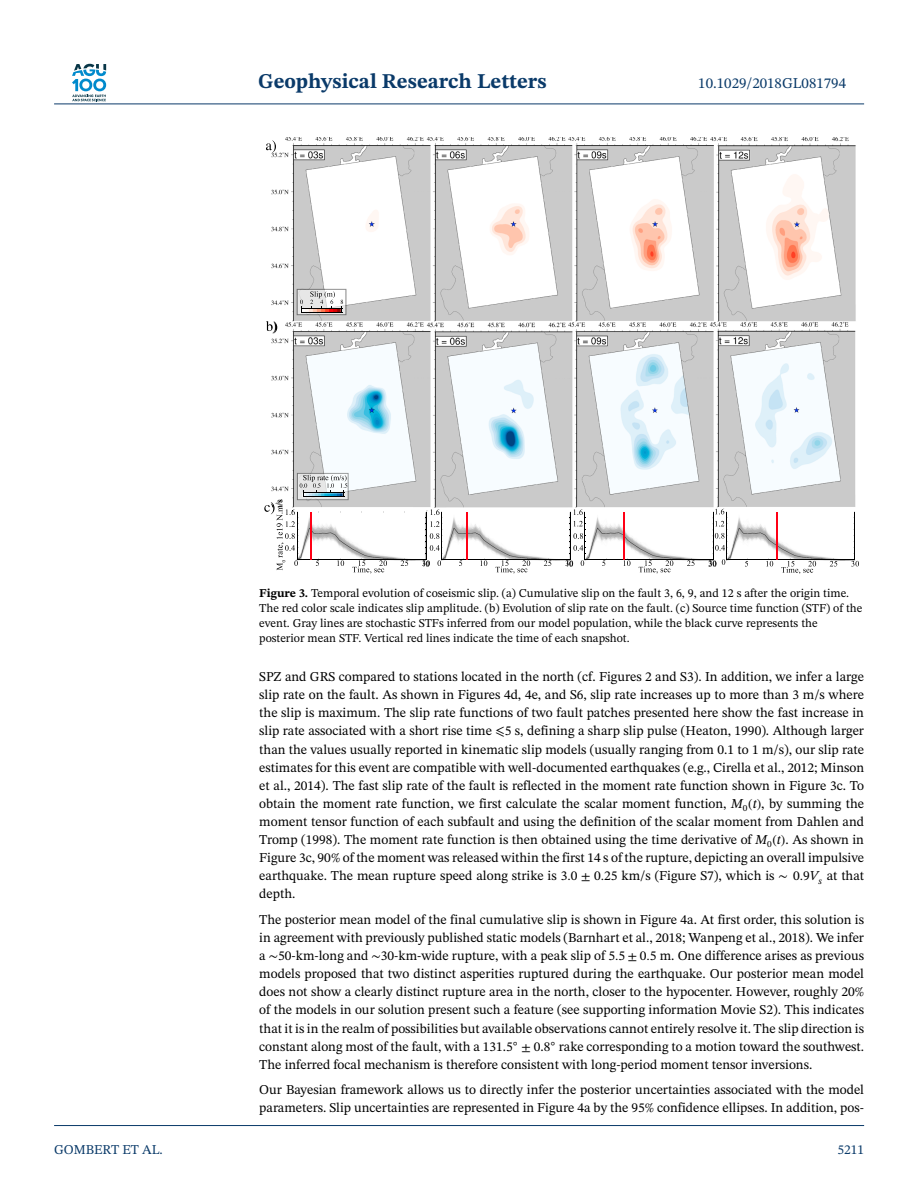
<style>
.page{position:relative;width:918px;height:1188px;background:#fff}
.page>*{position:absolute;margin:0;border:0;box-sizing:border-box;transform-origin:0 0}
.t1{font:700 21px "STIX Two Text";color:#0a3a69}
.t2{font:15px "STIX Two Text";color:#0a3a69}
.t3{font:13.5px/18.1px "STIX Two Text";color:#000;text-align:justify}
.t4{font:13.5px "STIX Two Text";color:#0a3a69}
.t5{font:12px/15px "STIX Two Text";color:#000}
.s1{font-weight:700}
.s2{font-family:"STIX Math Blackboard"}
.s3{font-style:italic}
.s4{font-family:"STIX Math"}
.s5{font-family:"STIX Math";font-style:italic}
</style>
<div class="page">
<svg style="left:72px;top:64px;width:34px;height:37px"></svg>
<hr style="left:54px;top:104px;width:810px;height:1px;background:#0a3a69">
<img style="left:271px;top:137px;width:585px;height:431px">
<hr style="left:297px;top:560px;width:129px;height:1px;background:#000">
<svg style="left:401px;top:559px;width:7px;height:7px"></svg>
<hr style="left:442px;top:560px;width:128px;height:1px;background:#000">
<svg style="left:459px;top:559px;width:5px;height:7px"></svg>
<svg style="left:480px;top:559px;width:7px;height:7px"></svg>
<svg style="left:544px;top:559px;width:7px;height:7px"></svg>
<svg style="left:495px;top:559px;width:35px;height:15px"></svg>
<svg style="left:422px;top:509px;width:21px;height:57px"></svg>
<hr style="left:467px;top:512px;width:1px;height:48px;background:#ff0015">
<hr style="left:585px;top:560px;width:128px;height:1px;background:#000">
<svg style="left:602px;top:559px;width:5px;height:7px"></svg>
<svg style="left:623px;top:559px;width:8px;height:7px"></svg>
<svg style="left:687px;top:559px;width:8px;height:7px"></svg>
<svg style="left:639px;top:559px;width:34px;height:15px"></svg>
<svg style="left:565px;top:509px;width:21px;height:57px"></svg>
<hr style="left:623px;top:512px;width:1px;height:48px;background:#ff0015">
<hr style="left:726px;top:560px;width:129px;height:1px;background:#000">
<svg style="left:745px;top:559px;width:3px;height:8px"></svg>
<svg style="left:766px;top:559px;width:7px;height:8px"></svg>
<svg style="left:830px;top:559px;width:7px;height:8px"></svg>
<svg style="left:781px;top:559px;width:35px;height:15px"></svg>
<svg style="left:851px;top:512px;width:8px;height:55px"></svg>
<svg style="left:709px;top:509px;width:18px;height:57px"></svg>
<hr style="left:776px;top:512px;width:2px;height:48px;background:#ff0015">
<hr style="left:301px;top:312px;width:41px;height:1px;background:#000">
<hr style="left:301px;top:308px;width:41px;height:1px;background:#000">
<svg style="left:300px;top:300px;width:3px;height:13px"></svg>
<svg style="left:341px;top:300px;width:2px;height:13px"></svg>
<svg style="left:310px;top:291px;width:25px;height:17px"></svg>
<svg style="left:266px;top:140px;width:10px;height:13px"></svg>
<svg style="left:266px;top:321px;width:11px;height:13px"></svg>
<svg style="left:264px;top:475px;width:123px;height:99px"></svg>
<hr style="left:54px;top:1125px;width:810px;height:1px;background:#0a3a69">
<h1 class="t1" style="left:258px;top:72px;width:290px">Geophysical Research Letters</h1>
<p class="t2" style="left:698px;top:77px;width:149px">10.1029/2018GL081794</p>
<p class="t5" style="left:259px;top:587px;width:605px"><span class="s1">Figure 3.</span> Temporal evolution of coseismic slip. (a) Cumulative slip on the fault 3, 6, 9, and 12 s after the origin time.<br>The red color scale indicates slip amplitude. (b) Evolution of slip rate on the fault. (c) Source time function (STF) of the event. Gray lines are stochastic STFs inferred from our model population, while the black curve represents the posterior mean STF. Vertical red lines indicate the time of each snapshot.</p>
<p class="t3" style="left:259px;top:669px;width:606px">SPZ and GRS compared to stations located in the north (cf. Figures 2 and S3). In addition, we infer a large slip rate on the fault. As shown in Figures 4d, 4e, and S6, slip rate increases up to more than 3 m/s where the slip is maximum. The slip rate functions of two fault patches presented here show the fast increase in slip rate associated with a short rise time <span class="s2">⩽</span>5 s, defining a sharp slip pulse (Heaton, 1990). Although larger than the values usually reported in kinematic slip models (usually ranging from 0.1 to 1 m/s), our slip rate estimates for this event are compatible with well-documented earthquakes (e.g., Cirella et al., 2012; Minson et al., 2014). The fast slip rate of the fault is reflected in the moment rate function shown in Figure 3c. To obtain the moment rate function, we first calculate the scalar moment function, <span class="s3">M</span><sub>0</sub><span class="s4">(</span><span class="s3">t</span><span class="s4">)</span>, by summing the moment tensor function of each subfault and using the definition of the scalar moment from Dahlen and Tromp (1998). The moment rate function is then obtained using the time derivative of <span class="s3">M</span><sub>0</sub><span class="s4">(</span><span class="s3">t</span><span class="s4">)</span>. As shown in Figure 3c, 90% of the moment was released within the first 14 s of the rupture, depicting an overall impulsive earthquake. The mean rupture speed along strike is 3<span class="s5">.</span>0 <span class="s4">±</span> 0<span class="s5">.</span>25 km/s (Figure S7), which is <span class="s4">∼</span> 0<span class="s5">.</span>9<span class="s3">V</span><sub>s</sub> at that depth.</p>
<p class="t3" style="left:259px;top:912px;width:606px">The posterior mean model of the final cumulative slip is shown in Figure 4a. At first order, this solution is in agreement with previously published static models (Barnhart et al., 2018; Wanpeng et al., 2018). We infer a <span class="s4">∼</span>50-km-long and <span class="s4">∼</span>30-km-wide rupture, with a peak slip of 5<span class="s5">.</span>5 <span class="s4">±</span> 0<span class="s5">.</span>5 m. One difference arises as previous models proposed that two distinct asperities ruptured during the earthquake. Our posterior mean model does not show a clearly distinct rupture area in the north, closer to the hypocenter. However, roughly 20% of the models in our solution present such a feature (see supporting information Movie S2). This indicates that it is in the realm of possibilities but available observations cannot entirely resolve it. The slip direction is constant along most of the fault, with a 131.5<sup>◦</sup> <span class="s4">±</span> 0.8<sup>◦</sup> rake corresponding to a motion toward the southwest.<br>The inferred focal mechanism is therefore consistent with long-period moment tensor inversions.</p>
<p class="t3" style="left:259px;top:1082px;width:606px">Our Bayesian framework allows us to directly infer the posterior uncertainties associated with the model parameters. Slip uncertainties are represented in Figure 4a by the 95% confidence ellipses. In addition, pos-</p>
<p class="t4" style="left:54px;top:1144px;width:110px">GOMBERT ET AL.</p>
<p class="t4" style="left:837px;top:1144px;width:28px">5211</p>
</div>
